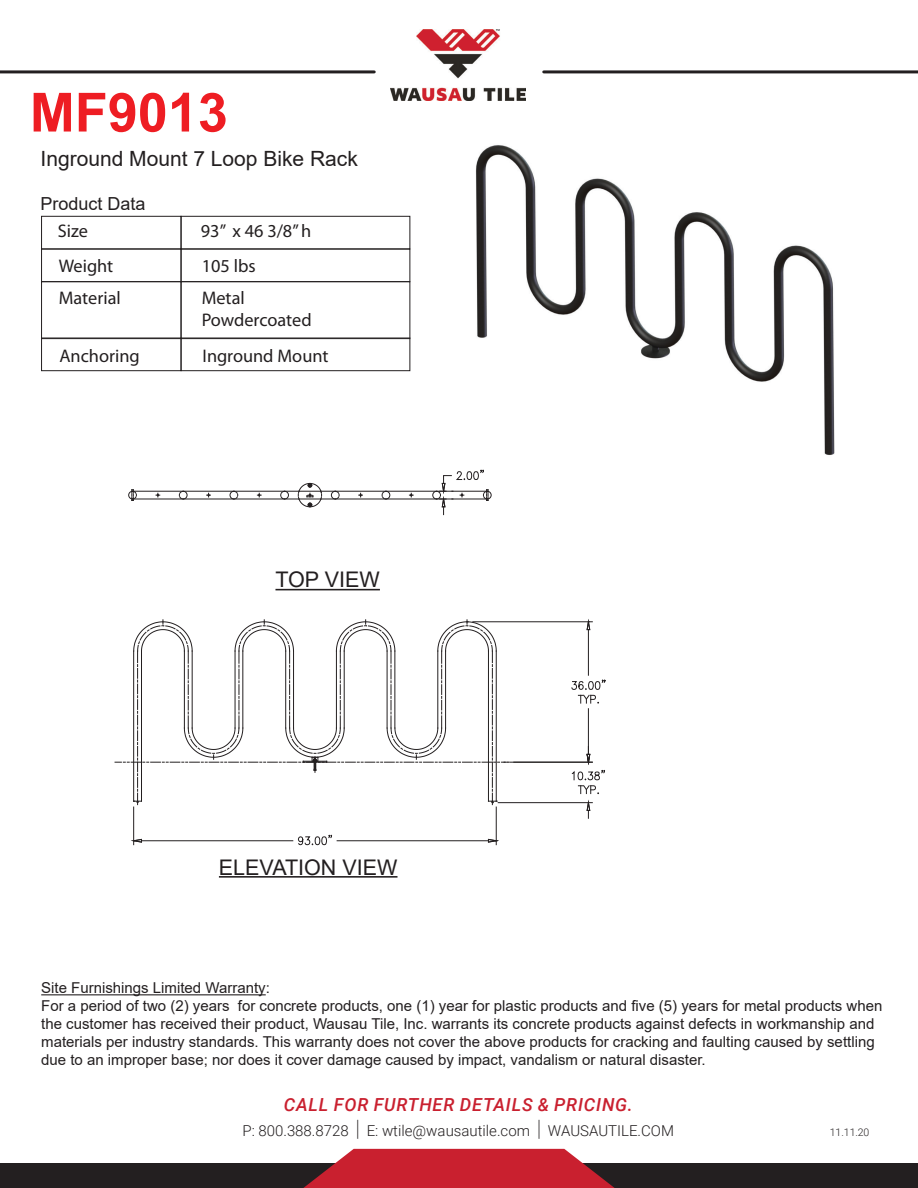
<style>
.page{position:relative;width:918px;height:1188px;background:#fff}
.page>*{position:absolute;margin:0;border:0;box-sizing:border-box;transform-origin:0 0}
.t1{font:700 54px "Arial";color:#ee1d23}
.t2{font:21.45px "Arial";color:#231f20}
.t3{font:21px "Arial";color:#231f20}
.t4{font:18.3px/21.9px "Myriad Pro";color:#231f20}
.t5{font:italic 500 18px "Roboto";letter-spacing:.045em;color:#c9202f}
.t6{font:18px "Arial";color:#231f20}
.t7{font:15px/18px "Arial";color:#231f20}
.t8{font:300 15px "Roboto";color:#231f20}
.t9{font:300 10.5px "Roboto";color:#231f20}
.s1{font-size:22.5px}
</style>
<div class="page">
<hr style="left:41px;top:994px;width:225px;height:1px;background:#231f20">
<hr style="left:275px;top:589px;width:105px;height:1px;background:#231f20">
<hr style="left:219px;top:876px;width:179px;height:2px;background:#231f20">
<div style="left:0;top:1163px;width:918px;height:25px;background:#231f20"></div>
<svg style="left:303px;top:1149px;width:312px;height:39px"></svg>
<img style="left:391px;top:29px;width:135px;height:71px">
<hr style="left:0;top:70px;width:374px;height:3px;background:#231f20">
<hr style="left:544px;top:70px;width:374px;height:3px;background:#231f20">
<div style="left:41px;top:216px;width:140px;height:33px;border:1px solid #231f20"></div>
<div style="left:181px;top:216px;width:229px;height:33px;border:1px solid #231f20"></div>
<div style="left:41px;top:249px;width:140px;height:33px;border:1px solid #231f20"></div>
<div style="left:181px;top:249px;width:229px;height:33px;border:1px solid #231f20"></div>
<div style="left:41px;top:281px;width:140px;height:58px;border:1px solid #231f20"></div>
<div style="left:181px;top:281px;width:229px;height:58px;border:1px solid #231f20"></div>
<div style="left:41px;top:338px;width:140px;height:33px;border:1px solid #231f20"></div>
<div style="left:181px;top:338px;width:229px;height:33px;border:1px solid #231f20"></div>
<img style="left:476px;top:145px;width:359px;height:325px">
<hr style="left:510px;top:762px;width:82px;height:1px;background:#231f20">
<hr style="left:473px;top:622px;width:119px;height:1px;background:#231f20">
<hr style="left:588px;top:709px;width:1px;height:45px;background:#231f20">
<hr style="left:588px;top:630px;width:1px;height:45px;background:#231f20">
<svg style="left:587px;top:619px;width:3px;height:11px"></svg>
<svg style="left:571px;top:680px;width:35px;height:23px"></svg>
<hr style="left:133px;top:491px;width:354px;height:1px;background:#231f20">
<hr style="left:133px;top:499px;width:354px;height:1px;background:#231f20">
<svg style="left:179px;top:491px;width:8px;height:8px"></svg>
<svg style="left:230px;top:491px;width:8px;height:8px"></svg>
<svg style="left:280px;top:491px;width:9px;height:8px"></svg>
<svg style="left:331px;top:491px;width:9px;height:8px"></svg>
<svg style="left:382px;top:491px;width:8px;height:8px"></svg>
<hr style="left:498px;top:802px;width:94px;height:1px;background:#231f20">
<svg style="left:587px;top:800px;width:3px;height:18px"></svg>
<svg style="left:587px;top:747px;width:3px;height:17px"></svg>
<svg style="left:572px;top:770px;width:33px;height:24px"></svg>
<svg style="left:128px;top:489px;width:9px;height:12px"></svg>
<svg style="left:409px;top:493px;width:4px;height:4px"></svg>
<svg style="left:298px;top:483px;width:24px;height:24px"></svg>
<svg style="left:257px;top:493px;width:4px;height:4px"></svg>
<svg style="left:432px;top:470px;width:60px;height:45px"></svg>
<hr style="left:133px;top:807px;width:1px;height:38px;background:#231f20">
<hr style="left:496px;top:807px;width:1px;height:38px;background:#231f20">
<hr style="left:142px;top:841px;width:151px;height:1px;background:#231f20">
<hr style="left:337px;top:841px;width:151px;height:1px;background:#231f20">
<svg style="left:131px;top:839px;width:11px;height:4px"></svg>
<svg style="left:488px;top:839px;width:10px;height:4px"></svg>
<svg style="left:298px;top:835px;width:34px;height:10px"></svg>
<svg style="left:156px;top:493px;width:4px;height:4px"></svg>
<svg style="left:115px;top:620px;width:394px;height:185px"></svg>
<h1 class="t1" style="left:30px;top:74px;width:200px">MF9013</h1>
<h3 class="t3" style="left:40px;top:145px;width:319px">Inground Mount 7 Loop Bike Rack</h3>
<p class="t6" style="left:40px;top:191px;width:107px">Product Data</p>
<p class="t4" style="left:58px;top:220px;width:32px">Size</p>
<p class="t4" style="left:201px;top:220px;width:112px">93” x 46 3/8” h</p>
<p class="t4" style="left:59px;top:254px;width:56px">Weight</p>
<p class="t4" style="left:202px;top:254px;width:55px">105 lbs</p>
<p class="t4" style="left:59px;top:287px;width:64px">Material</p>
<p class="t4" style="left:202px;top:287px;width:112px">Metal<br>Powdercoated</p>
<p class="t4" style="left:59px;top:344px;width:82px">Anchoring</p>
<p class="t4" style="left:202px;top:344px;width:128px">Inground Mount</p>
<h2 class="t2" style="left:275px;top:565px;width:106px">TOP VIEW</h2>
<h2 class="t2" style="left:219px;top:852px;width:180px">ELEVATION VIEW</h2>
<p class="t7" style="left:41px;top:979px;width:843px">Site Furnishings Limited Warranty:<br>For a period of two (2) years for concrete products, one (1) year for plastic products and five (5) years for metal products when the customer has received their product, Wausau Tile, Inc. warrants its concrete products against defects in workmanship and materials per industry standards. This warranty does not cover the above products for cracking and faulting caused by settling due to an improper base; nor does it cover damage caused by impact, vandalism or natural disaster.</p>
<p class="t5" style="left:284px;top:1092px;width:350px">CALL FOR FURTHER DETAILS &amp; PRICING.</p>
<p class="t8" style="left:242px;top:1121px;width:433px">P: 800.388.8728 <span class="s1">|</span> E: wtile@wausautile.com <span class="s1">|</span> WAUSAUTILE.COM</p>
<p class="t9" style="left:830px;top:1125px;width:41px">11.11.20</p>
</div>
